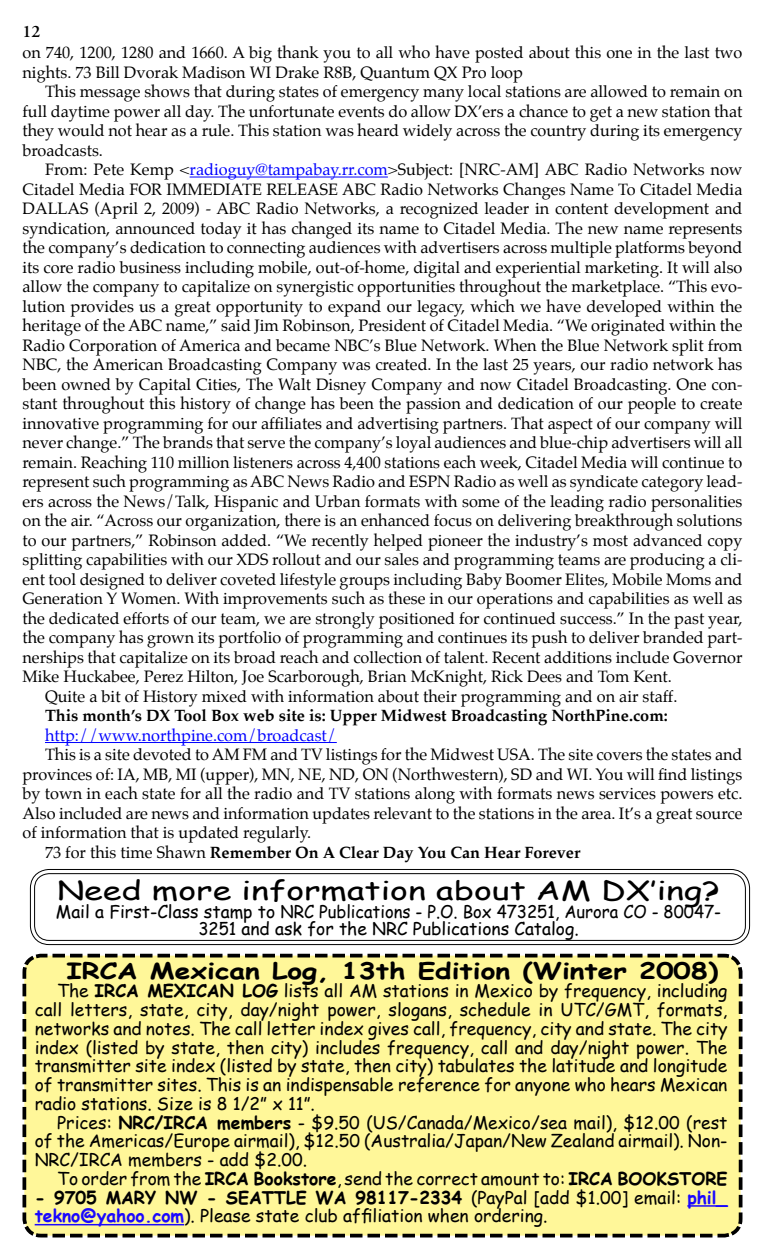
<style>
.page{position:relative;width:765px;height:1260px;background:#fff}
.page>*{position:absolute;margin:0;border:0;box-sizing:border-box;transform-origin:0 0}
.t1{font:26.25px "Comic Sans MS";color:#000;scale:1.3 1}
.t2{font:700 22.5px "Comic Sans MS";color:#000;scale:1.25 1}
.t3{font:17.5px/18.8px "Comic Sans MS";color:#000;text-align:justify}
.t4{font:600 17.5px "Adobe Garamond Pro";color:#000}
.t5{font:16.25px/19.5px "Palatino";color:#000}
.t6{font:700 16.25px "Palatino";color:#000}
.t7{font:16.25px "Palatino";color:#00f}
.s1{color:#00f}
.s2{font-weight:400}
.s3{font-weight:700}
.s4{font-weight:700;color:#1b08ff}
</style>
<div class="page">
<hr style="left:190px;top:177px;width:198px;height:1px;background:#00f">
<hr style="left:45px;top:742px;width:292px;height:1px;background:#00f">
<div style="left:22px;top:953px;width:721px;height:285px;background:#fff799"></div>
<hr style="left:687px;top:1205px;width:41px;height:2px;background:#1b08ff">
<hr style="left:35px;top:1224px;width:149px;height:1px;background:#1b08ff">
<div style="left:30px;top:869px;width:720px;height:76px;border:1px solid #000;border-radius:19px"></div>
<div style="left:34px;top:873px;width:712px;height:68px;border:1px solid #000;border-radius:15px"></div>
<p class="t4" style="left:22px;top:21px;width:19px">12</p>
<p class="t5" style="left:22px;top:44px;width:721px">on 740, 1200, 1280 and 1660. A big thank you to all who have posted about this one in the last two nights. 73 Bill Dvorak Madison WI Drake R8B, Quantum QX Pro loop</p>
<p class="t5" style="left:22px;top:83px;width:721px;text-align:justify;text-indent:22px">This message shows that during states of emergency many local stations are allowed to remain on full daytime power all day. The unfortunate events do allow DX’ers a chance to get a new station that they would not hear as a rule. This station was heard widely across the country during its emergency broadcasts.</p>
<p class="t5" style="left:45px;top:161px;width:699px">From: Pete Kemp &lt;<span class="s1">radioguy@tampabay.rr.com</span>&gt;Subject: [NRC-AM] ABC Radio Networks now</p>
<p class="t5" style="left:22px;top:181px;width:721px">Citadel Media FOR IMMEDIATE RELEASE ABC Radio Networks Changes Name To Citadel Media</p>
<p class="t5" style="left:22px;top:200px;width:722px">DALLAS (April 2, 2009) - ABC Radio Networks, a recognized leader in content development and</p>
<p class="t5" style="left:22px;top:220px;width:721px">syndication, announced today it has changed its name to Citadel Media. The new name represents</p>
<p class="t5" style="left:22px;top:239px;width:721px">the company’s dedication to connecting audiences with advertisers across multiple platforms beyond</p>
<p class="t5" style="left:22px;top:259px;width:721px">its core radio business including mobile, out-of-home, digital and experiential marketing. It will also</p>
<p class="t5" style="left:22px;top:278px;width:721px">allow the company to capitalize on synergistic opportunities throughout the marketplace. “This evo-</p>
<p class="t5" style="left:22px;top:298px;width:721px">lution provides us a great opportunity to expand our legacy, which we have developed within the</p>
<p class="t5" style="left:22px;top:317px;width:721px">heritage of the ABC name,” said Jim Robinson, President of Citadel Media. “We originated within the</p>
<p class="t5" style="left:22px;top:337px;width:721px">Radio Corporation of America and became NBC’s Blue Network. When the Blue Network split from</p>
<p class="t5" style="left:22px;top:356px;width:722px">NBC, the American Broadcasting Company was created. In the last 25 years, our radio network has</p>
<p class="t5" style="left:22px;top:376px;width:721px">been owned by Capital Cities, The Walt Disney Company and now Citadel Broadcasting. One con-</p>
<p class="t5" style="left:22px;top:395px;width:721px">stant throughout this history of change has been the passion and dedication of our people to create</p>
<p class="t5" style="left:22px;top:415px;width:722px">innovative programming for our affiliates and advertising partners. That aspect of our company will</p>
<p class="t5" style="left:22px;top:434px;width:722px">never change.” The brands that serve the company’s loyal audiences and blue-chip advertisers will all</p>
<p class="t5" style="left:22px;top:454px;width:721px">remain. Reaching 110 million listeners across 4,400 stations each week, Citadel Media will continue to</p>
<p class="t5" style="left:22px;top:473px;width:721px">represent such programming as ABC News Radio and ESPN Radio as well as syndicate category lead-</p>
<p class="t5" style="left:22px;top:493px;width:721px">ers across the News/Talk, Hispanic and Urban formats with some of the leading radio personalities</p>
<p class="t5" style="left:22px;top:512px;width:722px">on the air. “Across our organization, there is an enhanced focus on delivering breakthrough solutions</p>
<p class="t5" style="left:22px;top:532px;width:721px">to our partners,” Robinson added. “We recently helped pioneer the industry’s most advanced copy</p>
<p class="t5" style="left:22px;top:551px;width:721px">splitting capabilities with our XDS rollout and our sales and programming teams are producing a cli-</p>
<p class="t5" style="left:22px;top:571px;width:721px">ent tool designed to deliver coveted lifestyle groups including Baby Boomer Elites, Mobile Moms and</p>
<p class="t5" style="left:22px;top:590px;width:722px">Generation Y Women. With improvements such as these in our operations and capabilities as well as</p>
<p class="t5" style="left:22px;top:610px;width:721px">the dedicated efforts of our team, we are strongly positioned for continued success.” In the past year,</p>
<p class="t5" style="left:22px;top:629px;width:721px">the company has grown its portfolio of programming and continues its push to deliver branded part-</p>
<p class="t5" style="left:22px;top:649px;width:722px">nerships that capitalize on its broad reach and collection of talent. Recent additions include Governor</p>
<p class="t5" style="left:22px;top:668px;width:651px">Mike Huckabee, Perez Hilton, Joe Scarborough, Brian McKnight, Rick Dees and Tom Kent.</p>
<p class="t5" style="left:45px;top:688px;width:634px">Quite a bit of History mixed with information about their programming and on air staff.</p>
<p class="t6" style="left:45px;top:706px;width:624px">This month’s DX Tool Box web site is: Upper Midwest Broadcasting NorthPine.com:</p>
<p class="t7" style="left:45px;top:725px;width:293px">http://www.northpine.com/broadcast/</p>
<p class="t5" style="left:45px;top:746px;width:699px">This is a site devoted to AM FM and TV listings for the Midwest USA. The site covers the states and</p>
<p class="t5" style="left:22px;top:766px;width:721px">provinces of: IA, MB, MI (upper), MN, NE, ND, ON (Northwestern), SD and WI. You will find listings</p>
<p class="t5" style="left:22px;top:785px;width:721px">by town in each state for all the radio and TV stations along with formats news services powers etc.</p>
<p class="t5" style="left:22px;top:805px;width:722px">Also included are news and information updates relevant to the stations in the area. It’s a great source</p>
<p class="t5" style="left:22px;top:824px;width:290px">of information that is updated regularly.</p>
<p class="t6" style="left:45px;top:842px;width:537px"><span class="s2">73 for this time Shawn</span> Remember On A Clear Day You Can Hear Forever</p>
<h1 class="t1" style="left:57px;top:871px;width:512px">Need more information about AM DX’ing?</h1>
<p class="t3" style="left:56px;top:902px;width:667px;line-height:17.5px;text-align:center">Mail a First-Class stamp to NRC Publications - P.O. Box 473251, Aurora CO - 80047-<br>3251 and ask for the NRC Publications Catalog.</p>
<h2 class="t2" style="left:66px;top:954px;width:523px">IRCA Mexican Log, 13th Edition (Winter 2008)</h2>
<p class="t3" style="left:35px;top:981px;width:694px;text-indent:22px">The <span class="s3">IRCA MEXICAN LOG</span> lists all AM stations in Mexico by frequency, including call letters, state, city, day/night power, slogans, schedule in UTC/GMT, formats, networks and notes. The call letter index gives call, frequency, city and state. The city index (listed by state, then city) includes frequency, call and day/night power. The transmitter site index (listed by state, then city) tabulates the latitude and longitude of transmitter sites. This is an indispensable reference for anyone who hears Mexican radio stations. Size is 8 1/2” x 11”.</p>
<p class="t3" style="left:35px;top:1112px;width:694px;text-indent:22px">Prices: <span class="s3">NRC/IRCA members</span> - $9.50 (US/Canada/Mexico/sea mail), $12.00 (rest of the Americas/Europe airmail), $12.50 (Australia/Japan/New Zealand airmail). Non-NRC/IRCA members - add $2.00.</p>
<p class="t3" style="left:57px;top:1168px;width:672px">To order from the <span class="s3">IRCA Bookstore</span>, send the correct amount to: <span class="s3">IRCA BOOKSTORE</span></p>
<p class="t3" style="left:35px;top:1187px;width:694px"><span class="s3">- 9705 MARY NW - SEATTLE WA 98117-2334</span> (PayPal [add $1.00] email: <span class="s4">phil_ tekno@yahoo.com</span>). Please state club affiliation when ordering.</p>
</div>
